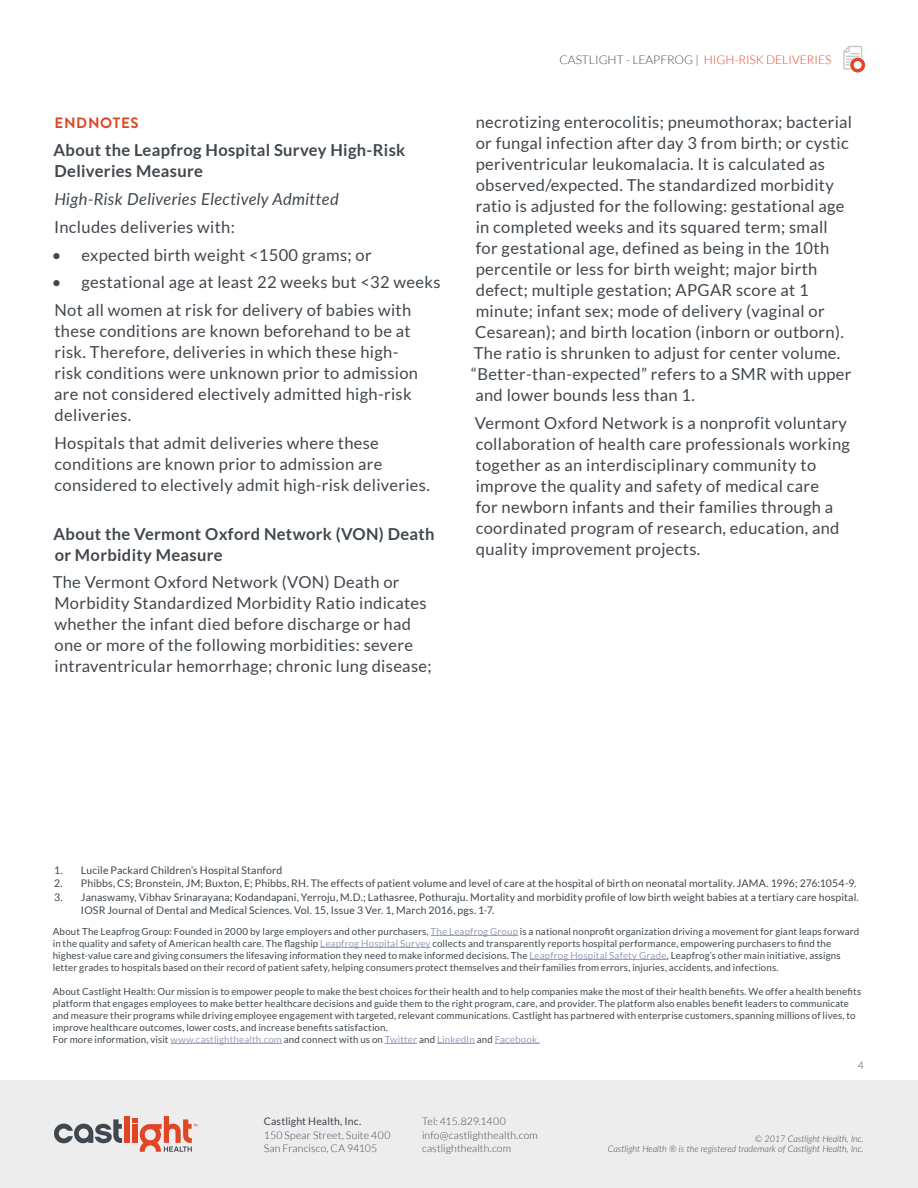
<style>
.page{position:relative;width:918px;height:1188px;background:#fff}
.page>*{position:absolute;margin:0;border:0;box-sizing:border-box;transform-origin:0 0}
.t1{font:16.5px/21px "Lato";letter-spacing:.02em;color:#40474e}
.t2{font:700 16.5px/21.6px "Lato";letter-spacing:.02em;color:#40474e}
.t3{font:italic 16.5px "Lato";letter-spacing:.02em;color:#40474e}
.t4{font:700 15px "Brandon Grotesque";letter-spacing:.045em;color:#df4625}
.t5{font:300 12px "Lato";color:#40474e}
.t6{font:10.5px/13.5px "Lato";letter-spacing:.01em;color:#40474e}
.t7{font:300 10.5px/13.5px "Lato";letter-spacing:.01em;color:#40474e}
.t8{font:9.75px/12px "Lato";letter-spacing:.015em;color:#40474e}
.t9{font:italic 300 9px/10.8px "Lato";color:#40474e;text-align:right}
.s1{color:#df4625}
.s2{color:#999eba}
</style>
<div class="page">
<div style="left:0;top:1080px;width:918px;height:108px;background:#ededee"></div>
<svg style="left:54px;top:1119px;width:68px;height:24px"></svg>
<div style="left:124px;top:1116px;width:5px;height:27px;background:#df4625"></div>
<svg style="left:132px;top:1116px;width:65px;height:36px"></svg>
<svg style="left:843px;top:46px;width:22px;height:27px"></svg>
<hr style="left:431px;top:935px;width:87px;height:1px;background:#999eba">
<hr style="left:320px;top:947px;width:111px;height:1px;background:#999eba">
<hr style="left:529px;top:959px;width:138px;height:1px;background:#999eba">
<hr style="left:170px;top:1043px;width:112px;height:1px;background:#999eba">
<hr style="left:385px;top:1043px;width:32px;height:1px;background:#999eba">
<hr style="left:437px;top:1043px;width:38px;height:1px;background:#999eba">
<hr style="left:495px;top:1043px;width:45px;height:1px;background:#999eba">
<p class="t4" style="left:55px;top:112px;width:86px">ENDNOTES</p>
<p class="t2" style="left:54px;top:139px;width:353px">About the Leapfrog Hospital Survey High-Risk<br>Deliveries Measure</p>
<p class="t3" style="left:54px;top:187px;width:286px">High-Risk Deliveries Electively Admitted</p>
<p class="t1" style="left:54px;top:216px;width:182px">Includes deliveries with:</p>
<p class="t1" style="left:52px;top:244px;width:321px">• expected birth weight &lt;1500 grams; or</p>
<p class="t1" style="left:52px;top:268px;width:390px;line-height:27.8px">• gestational age at least 22 weeks but &lt;32 weeks<br>Not all women at risk for delivery of babies with</p>
<p class="t1" style="left:54px;top:320px;width:365px">these conditions are known beforehand to be at risk. Therefore, deliveries in which these high&shy;risk conditions were unknown prior to admission are not considered electively admitted high-risk deliveries.</p>
<p class="t1" style="left:54px;top:432px;width:377px">Hospitals that admit deliveries where these conditions are known prior to admission are considered to electively admit high-risk deliveries.</p>
<p class="t2" style="left:54px;top:523px;width:383px;line-height:21px">About the Vermont Oxford Network (VON) Death or Morbidity Measure</p>
<p class="t1" style="left:53px;top:572px;width:380px">The Vermont Oxford Network (VON) Death or Morbidity Standardized Morbidity Ratio indicates whether the infant died before discharge or had one or more of the following morbidities: severe intraventricular hemorrhage; chronic lung disease;</p>
<p class="t5" style="left:560px;top:53px;width:273px">CASTLIGHT - LEAPFROG | <span class="s1">HIGH-RISK DELIVERIES</span></p>
<p class="t1" style="left:471px;top:111px;width:383px">necrotizing enterocolitis; pneumothorax; bacterial or fungal infection after day 3 from birth; or cystic periventricular leukomalacia. It is calculated as observed/expected. The standardized morbidity ratio is adjusted for the following: gestational age in completed weeks and its squared term; small<br>for gestational age, defined as being in the 10th percentile or less for birth weight; major birth defect; multiple gestation; APGAR score at 1 minute; infant sex; mode of delivery (vaginal or Cesarean); and birth location (inborn or outborn).<br>The ratio is shrunken to adjust for center volume. “Better-than-expected” refers to a SMR with upper and lower bounds less than 1.</p>
<p class="t1" style="left:475px;top:412px;width:377px">Vermont Oxford Network is a nonprofit voluntary collaboration of health care professionals working together as an interdisciplinary community to improve the quality and safety of medical care<br>for newborn infants and their families through a coordinated program of research, education, and quality improvement projects.</p>
<p class="t6" style="left:54px;top:863px;width:230px">1. Lucile Packard Children’s Hospital Stanford</p>
<p class="t6" style="left:54px;top:876px;width:804px">2. Phibbs, CS; Bronstein, JM; Buxton, E; Phibbs, RH. The effects of patient volume and level of care at the hospital of birth on neonatal mortality. JAMA. 1996; 276:1054-9.</p>
<p class="t6" style="left:81px;top:890px;width:779px;text-indent:-27px">3. Janaswamy, Vibhav Srinarayana; Kodandapani, Yerroju, M.D.; Lathasree, Pothuraju. Mortality and morbidity profile of low birth weight babies at a tertiary care hospital.<br>IOSR Journal of Dental and Medical Sciences. Vol. 15, Issue 3 Ver. 1, March 2016, pgs. 1-7.</p>
<p class="t8" style="left:53px;top:925px;width:808px">About The Leapfrog Group: Founded in 2000 by large employers and other purchasers, <span class="s2">The Leapfrog Group</span> is a national nonprofit organization driving a movement for giant leaps forward in the quality and safety of American health care. The flagship <span class="s2">Leapfrog Hospital Survey</span> collects and transparently reports hospital performance, empowering purchasers to find the highest-value care and giving consumers the lifesaving information they need to make informed decisions. The <span class="s2">Leapfrog Hospital Safety Grade</span>, Leapfrog’s other main initiative, assigns letter grades to hospitals based on their record of patient safety, helping consumers protect themselves and their families from errors, injuries, accidents, and infections.</p>
<p class="t8" style="left:53px;top:985px;width:810px">About Castlight Health: Our mission is to empower people to make the best choices for their health and to help companies make the most of their health benefits. We offer a health benefits platform that engages employees to make better healthcare decisions and guide them to the right program, care, and provider. The platform also enables benefit leaders to communicate and measure their programs while driving employee engagement with targeted, relevant communications. Castlight has partnered with enterprise customers, spanning millions of lives, to improve healthcare outcomes, lower costs, and increase benefits satisfaction.<br>For more information, visit <span class="s2">www.castlighthealth.com</span> and connect with us on <span class="s2">Twitter</span> and <span class="s2">LinkedIn</span> and <span class="s2">Facebook.</span></p>
<p class="t6" style="left:264px;top:1115px;width:99px">Castlight Health, Inc.</p>
<p class="t7" style="left:264px;top:1128px;width:128px">150 Spear Street, Suite 400<br>San Francisco, CA 94105</p>
<p class="t7" style="left:422px;top:1115px;width:117px">Tel: 415.829.1400 info@castlighthealth.com castlighthealth.com</p>
<p class="t7" style="left:858px;top:1059px;width:8px">4</p>
<p class="t9" style="left:608px;top:1133px;width:258px">© 2017 Castlight Health, Inc.<br>Castlight Health ® is the registered trademark of Castlight Health, Inc.</p>
</div>
